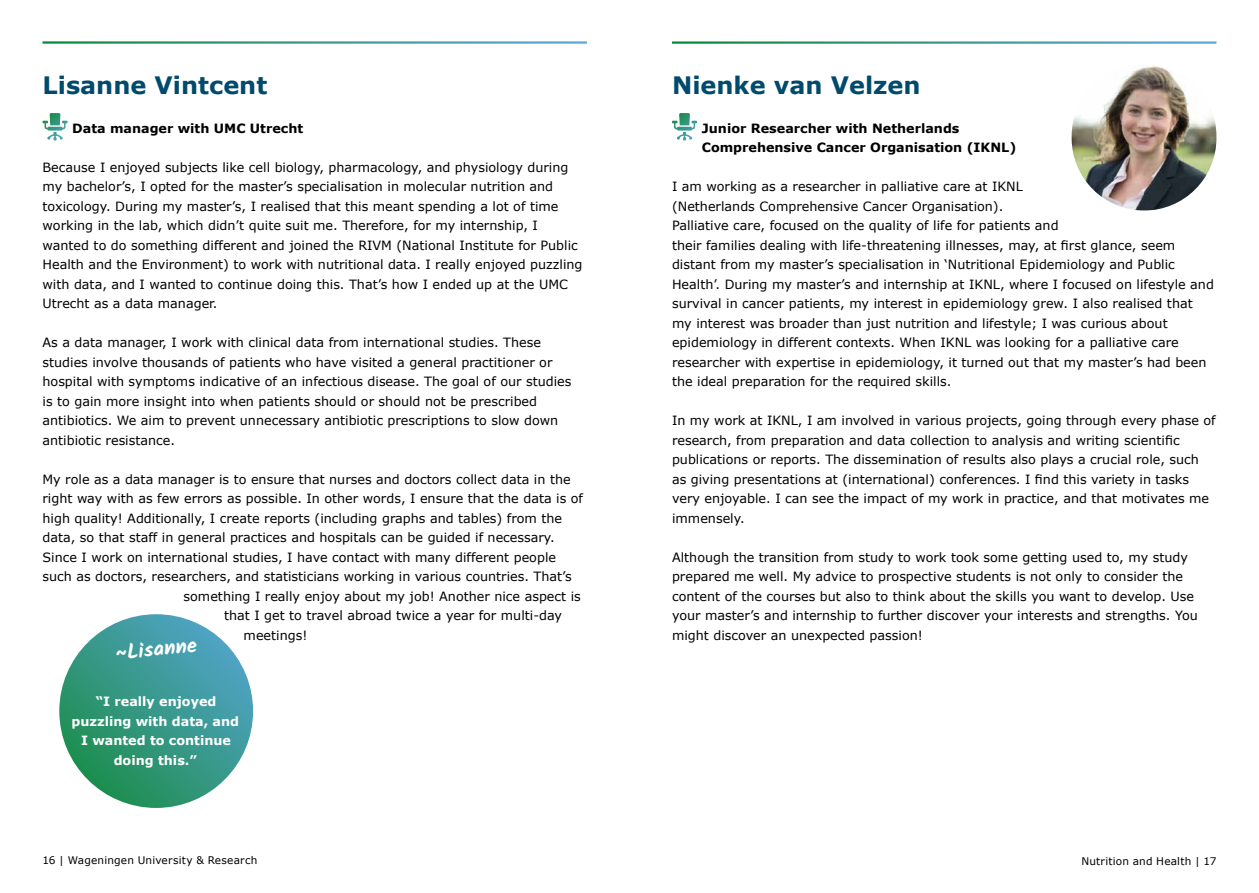
<style>
.page{position:relative;width:1259px;height:893px;background:#fff}
.page>*{position:absolute;margin:0;border:0;box-sizing:border-box;transform-origin:0 0}
.H1_Kop{font:700 24px "Verdana";color:#004a6c}
.t1{font:700 20.7px "Kalam";color:#fff}
.Platte_tekst{font:12.75px/19.5px "Verdana";color:#000}
.H2_Kop_paragraaf{font:700 12.75px/19.5px "Verdana";color:#000}
.t2{font:700 12.75px/19.5px "Verdana";color:#fff;text-align:center}
.t3{font:10.5px "Verdana";letter-spacing:.015em;color:#000}
</style>
<div class="page">
<svg style="left:43px;top:113px;width:25px;height:27px"></svg>
<svg style="left:672px;top:113px;width:25px;height:27px"></svg>
<svg style="left:59px;top:614px;width:194px;height:194px;background:#38988a"></svg>
<img style="left:1071px;top:64px;width:145px;height:147px;border-radius:72px">
<h1 class="H1_Kop" style="left:43px;top:69px;width:226px">Lisanne Vintcent</h1>
<h2 class="H2_Kop_paragraaf" style="left:72px;top:118px;width:232px">Data manager with UMC Utrecht</h2>
<p class="Platte_tekst" style="left:43px;top:157px;width:541px">Because I enjoyed subjects like cell biology, pharmacology, and physiology during my bachelor’s, I opted for the master’s specialisation in molecular nutrition and toxicology. During my master’s, I realised that this meant spending a lot of time working in the lab, which didn’t quite suit me. Therefore, for my internship, I wanted to do something different and joined the RIVM (National Institute for Public Health and the Environment) to work with nutritional data. I really enjoyed puzzling with data, and I wanted to continue doing this. That’s how I ended up at the UMC Utrecht as a data manager.</p>
<p class="Platte_tekst" style="left:43px;top:333px;width:530px">As a data manager, I work with clinical data from international studies. These studies involve thousands of patients who have visited a general practitioner or hospital with symptoms indicative of an infectious disease. The goal of our studies is to gain more insight into when patients should or should not be prescribed antibiotics. We aim to prevent unnecessary antibiotic prescriptions to slow down antibiotic resistance.</p>
<p class="Platte_tekst" style="left:43px;top:469px;width:530px">My role as a data manager is to ensure that nurses and doctors collect data in the</p>
<p class="Platte_tekst" style="left:43px;top:489px;width:542px">right way with as few errors as possible. In other words, I ensure that the data is of</p>
<p class="Platte_tekst" style="left:43px;top:508px;width:521px">high quality! Additionally, I create reports (including graphs and tables) from the</p>
<p class="Platte_tekst" style="left:43px;top:528px;width:514px">data, so that staff in general practices and hospitals can be guided if necessary.</p>
<p class="Platte_tekst" style="left:43px;top:547px;width:515px">Since I work on international studies, I have contact with many different people</p>
<p class="Platte_tekst" style="left:43px;top:567px;width:531px">such as doctors, researchers, and statisticians working in various countries. That’s</p>
<p class="Platte_tekst" style="left:184px;top:586px;width:399px">something I really enjoy about my job! Another nice aspect is</p>
<p class="Platte_tekst" style="left:224px;top:606px;width:339px">that I get to travel abroad twice a year for multi-day</p>
<p class="Platte_tekst" style="left:244px;top:625px;width:65px">meetings!</p>
<h2 class="t1" style="left:114px;top:641px;width:84px;rotate:-6deg">~Lisanne</h2>
<p class="t2" style="left:71px;top:692px;width:169px">“I really enjoyed puzzling with data, and<br>I wanted to continue doing this.”</p>
<h1 class="H1_Kop" style="left:672px;top:69px;width:250px">Nienke van Velzen</h1>
<h2 class="H2_Kop_paragraaf" style="left:702px;top:118px;width:316px">Junior Researcher with Netherlands<br>Comprehensive Cancer Organisation (IKNL)</h2>
<p class="Platte_tekst" style="left:672px;top:177px;width:543px">I am working as a researcher in palliative care at IKNL<br>(Netherlands Comprehensive Cancer Organisation).<br>Palliative care, focused on the quality of life for patients and<br>their families dealing with life-threatening illnesses, may, at first glance, seem distant from my master’s specialisation in ‘Nutritional Epidemiology and Public Health’. During my master’s and internship at IKNL, where I focused on lifestyle and survival in cancer patients, my interest in epidemiology grew. I also realised that my interest was broader than just nutrition and lifestyle; I was curious about epidemiology in different contexts. When IKNL was looking for a palliative care researcher with expertise in epidemiology, it turned out that my master’s had been the ideal preparation for the required skills.</p>
<p class="Platte_tekst" style="left:672px;top:411px;width:545px">In my work at IKNL, I am involved in various projects, going through every phase of research, from preparation and data collection to analysis and writing scientific publications or reports. The dissemination of results also plays a crucial role, such as giving presentations at (international) conferences. I find this variety in tasks very enjoyable. I can see the impact of my work in practice, and that motivates me immensely.</p>
<p class="Platte_tekst" style="left:672px;top:547px;width:527px">Although the transition from study to work took some getting used to, my study prepared me well. My advice to prospective students is not only to consider the content of the courses but also to think about the skills you want to develop. Use your master’s and internship to further discover your interests and strengths. You might discover an unexpected passion!</p>
<p class="t3" style="left:43px;top:854px;width:216px">16 | Wageningen University &amp; Research</p>
<p class="t3" style="left:1081px;top:854px;width:136px">Nutrition and Health | 17</p>
</div>
